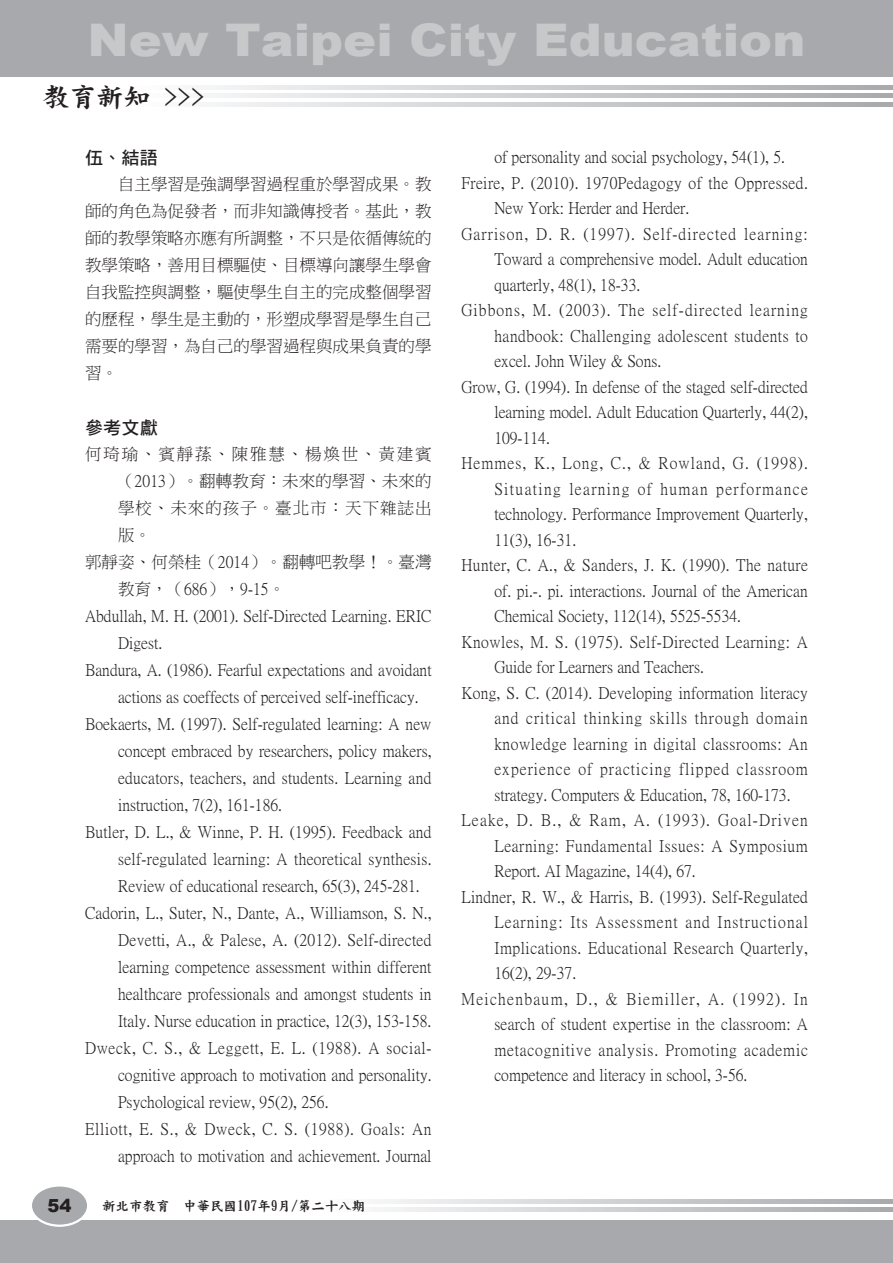
<style>
.page{position:relative;width:893px;height:1263px;background:#fff}
.page>*{position:absolute;margin:0;border:0;box-sizing:border-box;transform-origin:0 0}
.t1{font:900 45px "Arial";color:#c7c8ca;scale:1.1 1}
.t2{font:27px "DF Kai XB HK BF";color:#231f20}
.內文小標特黑12pt{font:18px "DF Hei Std W7";color:#231f20}
.t3{font:900 18px "Arial";color:#231f20}
.參考文獻細明11pt{font:16.5px/25.5px "P Ming Li U";color:#231f20;text-align:justify}
.內文細明11pt首2{font:16.5px/27px "P Ming Li U";color:#231f20;text-align:justify}
.參考文獻細明11pt-2{font:16.5px/25.5px "P Ming Li U";letter-spacing:.03em;color:#231f20}
.參考文獻細明11pt-3{font:16.5px/25.5px "P Ming Li U";letter-spacing:.025em;color:#231f20}
.t4{font:13.5px "DF Kai XB HK BF";color:#231f20}
</style>
<div class="page">
<div style="left:0;top:1220px;width:893px;height:43px;background:#a8a9ad"></div>
<div style="left:0;top:0;width:893px;height:77px;background:#a8a9ad"></div>
<svg style="left:209px;top:85px;width:684px;height:4px;background:#cdced0"></svg>
<svg style="left:209px;top:94px;width:684px;height:4px;background:#cdced0"></svg>
<svg style="left:209px;top:102px;width:684px;height:4px;background:#cdced0"></svg>
<div style="left:31px;top:1185px;width:57px;height:41px;background:#a8a9ad;border-radius:50%"></div>
<div style="left:30px;top:1184px;width:59px;height:43px;border:2px solid #fff;border-radius:50%"></div>
<svg style="left:380px;top:1199px;width:513px;height:4px;background:#cdced0"></svg>
<svg style="left:380px;top:1208px;width:513px;height:4px;background:#cdced0"></svg>
<h1 class="t1" style="left:88px;top:7px;width:654px">New Taipei City Education</h1>
<h2 class="t2" style="left:43px;top:83px;width:163px">教育新知 &gt;&gt;&gt;</h2>
<p class="t3" style="left:48px;top:1192px;width:26px">54</p>
<p class="內文小標特黑12pt" style="left:85px;top:148px;width:74px">伍、結語</p>
<p class="內文細明11pt首2" style="left:85px;top:171px;width:348px;text-indent:33px">自主學習是強調學習過程重於學習成果。教師的角色為促發者，而非知識傳授者。基此，教師的教學策略亦應有所調整，不只是依循傳統的教學策略，善用目標驅使、目標導向讓學生學會自我監控與調整，驅使學生自主的完成整個學習的歷程，學生是主動的，形塑成學習是學生自己需要的學習，為自己的學習過程與成果負責的學習。</p>
<p class="內文小標特黑12pt" style="left:85px;top:418px;width:74px">參考文獻</p>
<p class="參考文獻細明11pt" style="left:118px;top:441px;width:315px;line-height:27px;text-indent:-33px">何琦瑜、賓靜蓀、陳雅慧、楊煥世、黃建賓（2013）。翻轉教育：未來的學習、未來的學校、未來的孩子。臺北市：天下雜誌出版。</p>
<p class="參考文獻細明11pt" style="left:118px;top:549px;width:315px;line-height:27px;text-indent:-33px">郭靜姿、何榮桂（2014）。翻轉吧教學！。臺灣教育，（686），9-15。</p>
<p class="參考文獻細明11pt" style="left:118px;top:603px;width:315px;line-height:27px;text-indent:-33px">Abdullah, M. H. (2001). Self-Directed Learning. ERIC<br>Digest.</p>
<p class="參考文獻細明11pt" style="left:118px;top:657px;width:315px;line-height:27px;text-indent:-33px">Bandura, A. (1986). Fearful expectations and avoidant actions as coeffects of perceived self-inefficacy.</p>
<p class="參考文獻細明11pt" style="left:118px;top:711px;width:315px;line-height:27px;text-indent:-33px">Boekaerts, M. (1997). Self-regulated learning: A new concept embraced by researchers, policy makers, educators, teachers, and students. Learning and instruction, 7(2), 161-186.</p>
<p class="參考文獻細明11pt" style="left:118px;top:819px;width:315px;line-height:27px;text-indent:-33px">Butler, D. L., &amp; Winne, P. H. (1995). Feedback and self-regulated learning: A theoretical synthesis.<br>Review of educational research, 65(3), 245-281.</p>
<p class="參考文獻細明11pt" style="left:118px;top:900px;width:315px;line-height:27px;text-indent:-33px">Cadorin, L., Suter, N., Dante, A., Williamson, S. N., Devetti, A., &amp; Palese, A. (2012). Self-directed learning competence assessment within different healthcare professionals and amongst students in Italy. Nurse education in practice, 12(3), 153-158.</p>
<p class="參考文獻細明11pt" style="left:118px;top:1035px;width:315px;line-height:27px;text-indent:-33px">Dweck, C. S., &amp; Leggett, E. L. (1988). A social&shy;cognitive approach to motivation and personality.<br>Psychological review, 95(2), 256.</p>
<p class="參考文獻細明11pt" style="left:85px;top:1116px;width:348px;line-height:27px;text-align:right">Elliott, E. S., &amp; Dweck, C. S. (1988). Goals: An approach to motivation and achievement. Journal</p>
<p class="t4" style="left:102px;top:1199px;width:265px">新北市教育　中華民國107年9月/第二十八期</p>
<p class="參考文獻細明11pt" style="left:494px;top:144px;width:292px">of personality and social psychology, 54(1), 5.</p>
<p class="參考文獻細明11pt-3" style="left:494px;top:170px;width:315px;text-indent:-33px">Freire, P. (2010). 1970Pedagogy of the Oppressed.<br>New York: Herder and Herder.</p>
<p class="參考文獻細明11pt" style="left:494px;top:221px;width:315px;text-indent:-33px">Garrison, D. R. (1997). Self-directed learning:<br>Toward a comprehensive model. Adult education quarterly, 48(1), 18-33.</p>
<p class="參考文獻細明11pt" style="left:494px;top:297px;width:315px;text-indent:-33px">Gibbons, M. (2003). The self-directed learning handbook: Challenging adolescent students to excel. John Wiley &amp; Sons.</p>
<p class="參考文獻細明11pt" style="left:494px;top:374px;width:315px;text-indent:-33px">Grow, G. (1994). In defense of the staged self-directed learning model. Adult Education Quarterly, 44(2), 109-114.</p>
<p class="參考文獻細明11pt" style="left:494px;top:450px;width:315px;text-indent:-33px">Hemmes, K., Long, C., &amp; Rowland, G. (1998).<br>Situating learning of human performance technology. Performance Improvement Quarterly, 11(3), 16-31.</p>
<p class="參考文獻細明11pt" style="left:494px;top:552px;width:315px;text-indent:-33px">Hunter, C. A., &amp; Sanders, J. K. (1990). The nature of. pi.-. pi. interactions. Journal of the American Chemical Society, 112(14), 5525-5534.</p>
<p class="參考文獻細明11pt-2" style="left:494px;top:629px;width:315px;text-indent:-33px">Knowles, M. S. (1975). Self-Directed Learning: A<br>Guide for Learners and Teachers.</p>
<p class="參考文獻細明11pt" style="left:494px;top:680px;width:315px;text-indent:-33px">Kong, S. C. (2014). Developing information literacy and critical thinking skills through domain knowledge learning in digital classrooms: An experience of practicing flipped classroom strategy. Computers &amp; Education, 78, 160-173.</p>
<p class="參考文獻細明11pt" style="left:494px;top:807px;width:315px;text-indent:-33px">Leake, D. B., &amp; Ram, A. (1993). Goal-Driven Learning: Fundamental Issues: A Symposium Report. AI Magazine, 14(4), 67.</p>
<p class="參考文獻細明11pt" style="left:494px;top:884px;width:315px;text-indent:-33px">Lindner, R. W., &amp; Harris, B. (1993). Self-Regulated Learning: Its Assessment and Instructional Implications. Educational Research Quarterly, 16(2), 29-37.</p>
<p class="參考文獻細明11pt" style="left:494px;top:986px;width:315px;text-indent:-33px">Meichenbaum, D., &amp; Biemiller, A. (1992). In search of student expertise in the classroom: A metacognitive analysis. Promoting academic competence and literacy in school, 3-56.</p>
</div>
